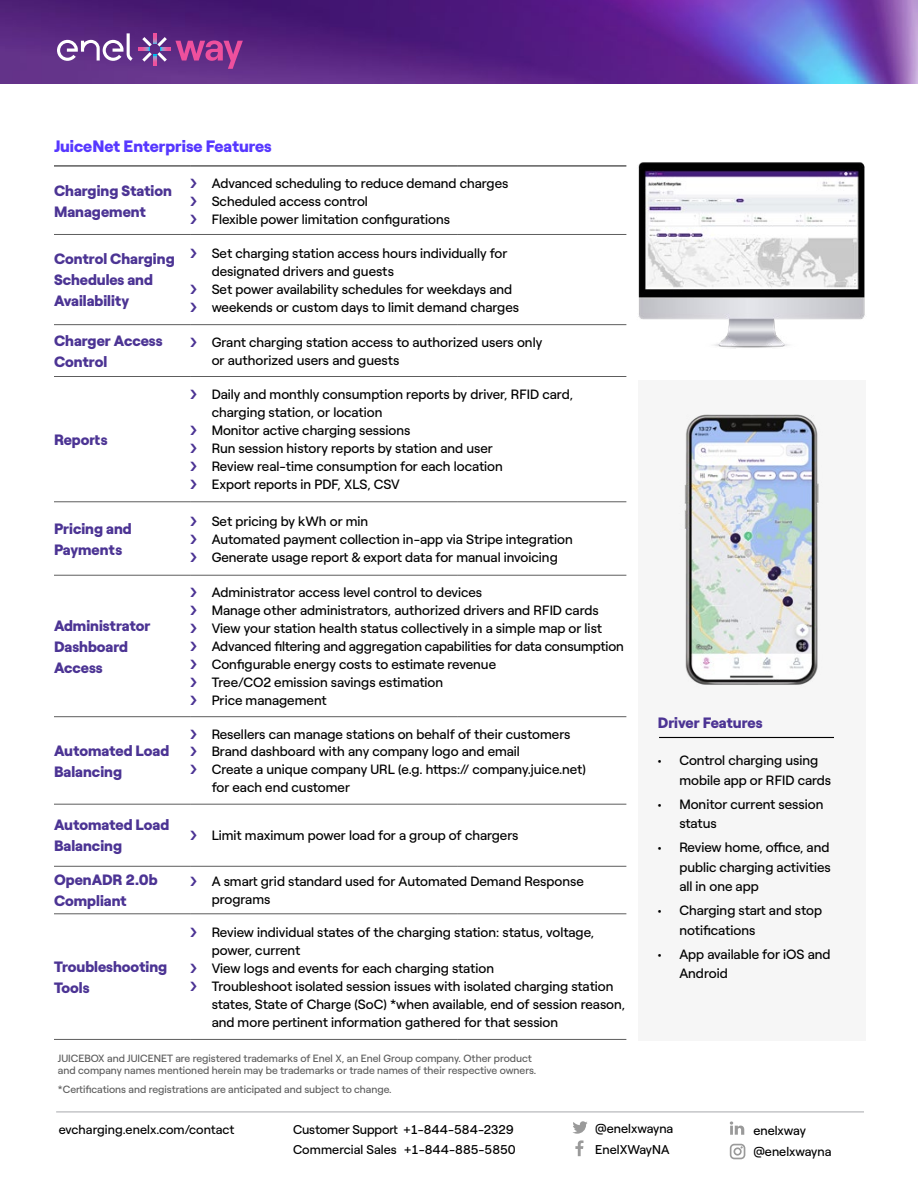
<style>
.page{position:relative;width:918px;height:1188px;background:#fff}
.page>*{position:absolute;margin:0;border:0;box-sizing:border-box;transform-origin:0 0}
.t1{font:900 16.5px "Roobert ENEL";color:#5738ff}
.t2{font:900 15px/21px "Roobert ENEL";color:#4c3494}
.t3{font:13.5px/18px "Roobert ENEL";color:#000}
.t4{font:12.75px/21px "Roobert ENEL";color:#000}
.t5{font:10.5px/12px "Roobert ENEL";color:#5d5d5d}
</style>
<div class="page">
<hr style="left:54px;top:234px;width:136px;height:1px;background:#5d5d5d">
<hr style="left:54px;top:376px;width:136px;height:1px;background:#5d5d5d">
<hr style="left:54px;top:575px;width:136px;height:1px;background:#5d5d5d">
<hr style="left:190px;top:575px;width:268px;height:1px;background:#5d5d5d">
<hr style="left:458px;top:575px;width:168px;height:1px;background:#5d5d5d">
<hr style="left:54px;top:716px;width:136px;height:1px;background:#5d5d5d">
<hr style="left:190px;top:716px;width:268px;height:1px;background:#5d5d5d">
<hr style="left:458px;top:716px;width:168px;height:1px;background:#5d5d5d">
<hr style="left:54px;top:804px;width:136px;height:1px;background:#5d5d5d">
<hr style="left:190px;top:804px;width:268px;height:1px;background:#5d5d5d">
<hr style="left:458px;top:804px;width:168px;height:1px;background:#5d5d5d">
<hr style="left:54px;top:866px;width:136px;height:1px;background:#5d5d5d">
<hr style="left:190px;top:866px;width:268px;height:1px;background:#5d5d5d">
<hr style="left:458px;top:866px;width:168px;height:1px;background:#5d5d5d">
<hr style="left:54px;top:914px;width:136px;height:1px;background:#5d5d5d">
<hr style="left:190px;top:914px;width:268px;height:1px;background:#5d5d5d">
<hr style="left:458px;top:914px;width:168px;height:1px;background:#5d5d5d">
<hr style="left:54px;top:1039px;width:136px;height:1px;background:#5d5d5d">
<hr style="left:190px;top:1039px;width:268px;height:1px;background:#5d5d5d">
<hr style="left:458px;top:1039px;width:168px;height:1px;background:#5d5d5d">
<hr style="left:190px;top:376px;width:268px;height:1px;background:#5d5d5d">
<hr style="left:458px;top:376px;width:168px;height:1px;background:#5d5d5d">
<hr style="left:54px;top:324px;width:136px;height:1px;background:#5d5d5d">
<hr style="left:54px;top:502px;width:136px;height:1px;background:#5d5d5d">
<hr style="left:190px;top:502px;width:268px;height:1px;background:#5d5d5d">
<hr style="left:458px;top:502px;width:168px;height:1px;background:#5d5d5d">
<hr style="left:190px;top:234px;width:268px;height:1px;background:#5d5d5d">
<hr style="left:458px;top:234px;width:168px;height:1px;background:#5d5d5d">
<hr style="left:190px;top:324px;width:268px;height:1px;background:#5d5d5d">
<hr style="left:458px;top:324px;width:168px;height:1px;background:#5d5d5d">
<hr style="left:54px;top:165px;width:136px;height:2px;background:#5d5d5d">
<hr style="left:190px;top:165px;width:268px;height:2px;background:#5d5d5d">
<hr style="left:458px;top:165px;width:168px;height:2px;background:#5d5d5d">
<div style="left:638px;top:380px;width:228px;height:661px;background:#f6f6f6"></div>
<img style="left:684px;top:414px;width:135px;height:271px">
<img style="left:0;top:0;width:918px;height:83px">
<svg style="left:575px;top:1140px;width:9px;height:16px"></svg>
<svg style="left:573px;top:1121px;width:15px;height:13px"></svg>
<svg style="left:730px;top:1121px;width:14px;height:14px"></svg>
<svg style="left:730px;top:1144px;width:15px;height:15px"></svg>
<hr style="left:56px;top:1112px;width:808px;height:1px;background:#a7a9ac">
<img style="left:638px;top:162px;width:227px;height:187px">
<hr style="left:659px;top:737px;width:175px;height:1px;background:#000">
<svg style="left:57px;top:33px;width:76px;height:28px"></svg>
<svg style="left:139px;top:33px;width:104px;height:36px;background:#833c8e"></svg>
<p class="t1" style="left:54px;top:133px;width:219px">JuiceNet Enterprise Features</p>
<p class="t2" style="left:54px;top:178px;width:119px">Charging Station<br>Management</p>
<p class="t3" style="left:212px;top:173px;width:298px">Advanced scheduling to reduce demand charges<br>Scheduled access control<br>Flexible power limitation configurations</p>
<p class="t2" style="left:54px;top:247px;width:122px">Control Charging<br>Schedules and<br>Availability</p>
<p class="t3" style="left:212px;top:243px;width:309px">Set charging station access hours individually for designated drivers and guests<br>Set power availability schedules for weekdays and weekends or custom days to limit demand charges</p>
<p class="t2" style="left:54px;top:329px;width:110px">Charger Access<br>Control</p>
<p class="t3" style="left:212px;top:332px;width:332px">Grant charging station access to authorized users only or authorized users and guests</p>
<p class="t2" style="left:54px;top:428px;width:55px">Reports</p>
<p class="t3" style="left:212px;top:384px;width:363px">Daily and monthly consumption reports by driver, RFID card, charging station, or location<br>Monitor active charging sessions<br>Run session history reports by station and user<br>Review real-time consumption for each location<br>Export reports in PDF, XLS, CSV</p>
<p class="t2" style="left:54px;top:517px;width:79px">Pricing and<br>Payments</p>
<p class="t3" style="left:212px;top:511px;width:363px">Set pricing by kWh or min<br>Automated payment collection in-app via Stripe integration<br>Generate usage report &amp; export data for manual invoicing</p>
<p class="t2" style="left:54px;top:613px;width:98px">Administrator<br>Dashboard<br>Access</p>
<p class="t2" style="left:54px;top:738px;width:117px">Automated Load<br>Balancing</p>
<p class="t3" style="left:212px;top:582px;width:414px">Administrator access level control to devices<br>Manage other administrators, authorized drivers and RFID cards View your station health status collectively in a simple map or list Advanced filtering and aggregation capabilities for data consumption Configurable energy costs to estimate revenue<br>Tree/CO2 emission savings estimation<br>Price management</p>
<p class="t3" style="left:212px;top:724px;width:376px">Resellers can manage stations on behalf of their customers Brand dashboard with any company logo and email<br>Create a unique company URL (e.g. https:// company.juice.net) for each end customer</p>
<p class="t2" style="left:54px;top:813px;width:117px">Automated Load<br>Balancing</p>
<p class="t3" style="left:212px;top:825px;width:308px">Limit maximum power load for a group of chargers</p>
<p class="t2" style="left:54px;top:868px;width:105px">OpenADR 2.0b<br>Compliant</p>
<p class="t3" style="left:212px;top:871px;width:374px">A smart grid standard used for Automated Demand Response programs</p>
<p class="t2" style="left:54px;top:955px;width:115px">Troubleshooting<br>Tools</p>
<p class="t3" style="left:212px;top:922px;width:415px">Review individual states of the charging station: status, voltage, power, current<br>View logs and events for each charging station<br>Troubleshoot isolated session issues with isolated charging station states, State of Charge (SoC) *when available, end of session reason, and more pertinent information gathered for that session</p>
<p class="t5" style="left:58px;top:1051px;width:480px">JUICEBOX and JUICENET are registered trademarks of Enel X, an Enel Group company. Other product and company names mentioned herein may be trademarks or trade names of their respective owners.</p>
<p class="t5" style="left:58px;top:1082px;width:335px">*Certifications and registrations are anticipated and subject to change.</p>
<p class="t2" style="left:658px;top:711px;width:106px">Driver Features</p>
<p class="t3" style="left:679px;top:750px;width:153px;line-height:19.5px;text-indent:-22px">• Control charging using mobile app or RFID cards</p>
<p class="t3" style="left:679px;top:793px;width:146px;line-height:19.5px;text-indent:-22px">• Monitor current session status</p>
<p class="t3" style="left:679px;top:837px;width:153px;line-height:19.5px;text-align:justify;text-indent:-22px">• Review home, office, and public charging activities all in one app</p>
<p class="t3" style="left:679px;top:900px;width:144px;line-height:19.5px;text-indent:-22px">• Charging start and stop notifications</p>
<p class="t3" style="left:679px;top:943px;width:153px;line-height:19.5px;text-indent:-22px">• App available for iOS and<br>Android</p>
<p class="t4" style="left:59px;top:1118px;width:177px">evcharging.enelx.com/contact</p>
<p class="t4" style="left:293px;top:1118px;width:224px;line-height:20.2px">Customer Support +1-844-584-2329<br>Commercial Sales +1-844-885-5850</p>
<p class="t4" style="left:595px;top:1117px;width:80px">@enelxwayna<br>EnelXWayNA</p>
<p class="t4" style="left:753px;top:1119px;width:80px">enelxway @enelxwayna</p>
</div>
